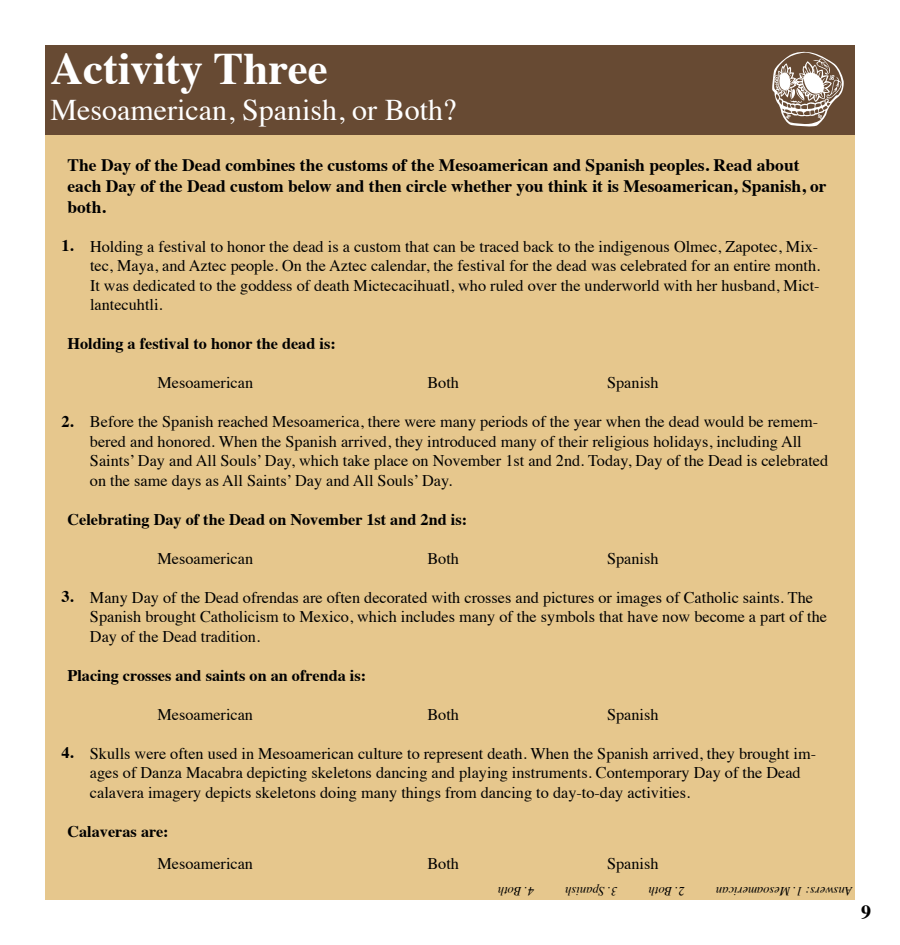
<style>
.page{position:relative;width:900px;height:945px;background:#fff}
.page>*{position:absolute;margin:0;border:0;box-sizing:border-box;transform-origin:0 0}
.t1{font:700 45px "Times";color:#fff}
.t2{font:30px "Times";color:#fff}
.t3{font:700 20px "Times";color:#000}
.t4{font:700 17.5px/21px "Times";color:#000}
.t5{font:16.25px/19.5px "Times";color:#000}
.t6{font:700 16.25px "Times";color:#000}
.t7{font:italic 12.5px "Times";color:#000}
</style>
<div class="page">
<div style="left:45px;top:135px;width:810px;height:765px;background:#e6c78d"></div>
<div style="left:45px;top:45px;width:810px;height:90px;background:#674a33"></div>
<svg style="left:772px;top:52px;width:72px;height:74px"></svg>
<h1 class="t1" style="left:51px;top:26px;width:279px">Activity Three</h1>
<h2 class="t2" style="left:51px;top:82px;width:407px">Mesoamerican, Spanish, or Both?</h2>
<p class="t4" style="left:68px;top:152px;width:761px">The Day of the Dead combines the customs of the Mesoamerican and Spanish peoples. Read about each Day of the Dead custom below and then circle whether you think it is Mesoamerican, Spanish, or both.</p>
<p class="t5" style="left:90px;top:235px;width:732px">Holding a festival to honor the dead is a custom that can be traced back to the indigenous Olmec, Zapotec, Mix&shy;tec, Maya, and Aztec people. On the Aztec calendar, the festival for the dead was celebrated for an entire month.<br>It was dedicated to the goddess of death Mictecacihuatl, who ruled over the underworld with her husband, Mict&shy;lantecuhtli.</p>
<p class="t6" style="left:67px;top:328px;width:270px">Holding a festival to honor the dead is:</p>
<p class="t5" style="left:157px;top:372px;width:97px">Mesoamerican</p>
<p class="t5" style="left:427px;top:372px;width:33px">Both</p>
<p class="t5" style="left:607px;top:372px;width:53px">Spanish</p>
<p class="t5" style="left:90px;top:411px;width:740px">Before the Spanish reached Mesoamerica, there were many periods of the year when the dead would be remem&shy;bered and honored. When the Spanish arrived, they introduced many of their religious holidays, including All Saints’ Day and All Souls’ Day, which take place on November 1st and 2nd. Today, Day of the Dead is celebrated on the same days as All Saints’ Day and All Souls’ Day.</p>
<p class="t6" style="left:67px;top:504px;width:401px">Celebrating Day of the Dead on November 1st and 2nd is:</p>
<p class="t5" style="left:157px;top:547px;width:97px">Mesoamerican</p>
<p class="t5" style="left:427px;top:547px;width:33px">Both</p>
<p class="t5" style="left:607px;top:547px;width:53px">Spanish</p>
<p class="t5" style="left:90px;top:586px;width:739px">Many Day of the Dead ofrendas are often decorated with crosses and pictures or images of Catholic saints. The<br>Spanish brought Catholicism to Mexico, which includes many of the symbols that have now become a part of the<br>Day of the Dead tradition.</p>
<p class="t6" style="left:67px;top:660px;width:300px">Placing crosses and saints on an ofrenda is:</p>
<p class="t5" style="left:157px;top:703px;width:97px">Mesoamerican</p>
<p class="t5" style="left:427px;top:703px;width:33px">Both</p>
<p class="t5" style="left:607px;top:703px;width:53px">Spanish</p>
<p class="t5" style="left:90px;top:742px;width:728px">Skulls were often used in Mesoamerican culture to represent death. When the Spanish arrived, they brought im&shy;ages of Danza Macabra depicting skeletons dancing and playing instruments. Contemporary Day of the Dead calavera imagery depicts skeletons doing many things from dancing to day-to-day activities.</p>
<p class="t6" style="left:67px;top:816px;width:103px">Calaveras are:</p>
<p class="t5" style="left:157px;top:853px;width:97px">Mesoamerican</p>
<p class="t5" style="left:427px;top:853px;width:33px">Both</p>
<p class="t5" style="left:607px;top:853px;width:53px">Spanish</p>
<p class="t6" style="left:62px;top:230px;width:14px">1.</p>
<p class="t6" style="left:62px;top:406px;width:14px">2.</p>
<p class="t6" style="left:62px;top:581px;width:14px">3.</p>
<p class="t6" style="left:62px;top:737px;width:14px">4.</p>
<p class="t7" style="left:534px;top:902px;width:38px;rotate:-180deg">4. Both</p>
<p class="t7" style="left:617px;top:902px;width:54px;rotate:-180deg">3. Spanish</p>
<p class="t7" style="left:685px;top:902px;width:38px;rotate:-180deg">2. Both</p>
<p class="t7" style="left:852px;top:902px;width:138px;rotate:-180deg">Answers: 1. Mesoamerican</p>
<p class="t3" style="left:861px;top:893px;width:11px">9</p>
</div>
